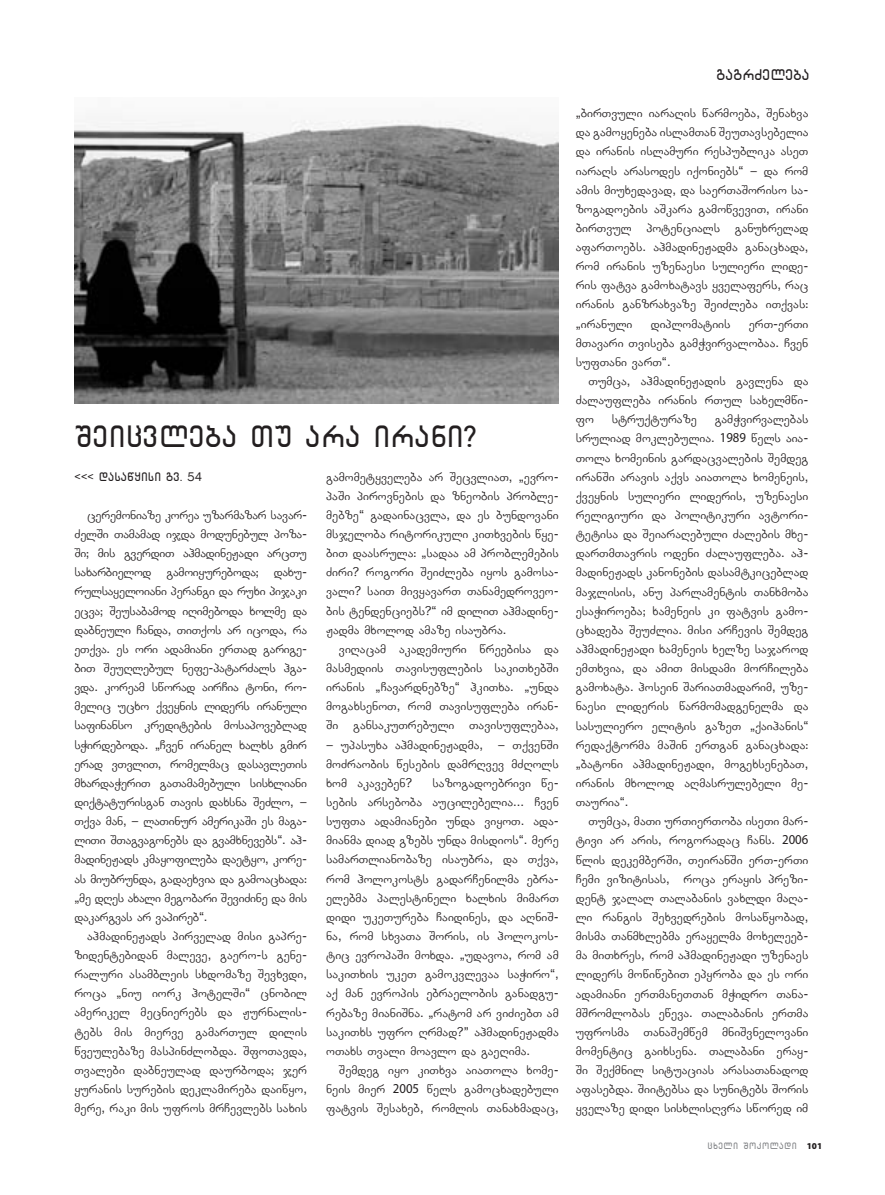
<style>
.page{position:relative;width:885px;height:1195px;background:#fff}
.page>*{position:absolute;margin:0;border:0;box-sizing:border-box;transform-origin:0 0}
.t1{font:30px "Sanet";color:#231f20}
.t2{font:15px "Sanet";color:#231f20}
.t3{font:12.75px/19.2px "A Kolkhety N";color:#231f20;text-align:justify}
.t4{font:12px "Sanet";color:#231f20}
.t5{font:9px "Sanet";letter-spacing:.05em;color:#808285}
.s1{font-family:"Myriad Pro";font-weight:900;color:#231f20}
</style>
<div class="page">
<img style="left:74px;top:119px;width:484px;height:284px">
<h1 class="t1" style="left:74px;top:419px;width:403px">SEICVLEBA TU ARA IRANI?</h1>
<p class="t4" style="left:74px;top:469px;width:129px">&lt;&lt;&lt; DASAWYISI GV. 54</p>
<p class="t3" style="left:74px;top:505px;width:234px;text-indent:13px">CEREMONIAZE KOREA UZARMAZAR SAVAR-ZELSI TAMAMAD IJDA MODUNEBUL POZA-SI; MIS GVERDIT AHMADINEJADI ARCTU SAXARBIELOD GAMOIYUREBODA; DAXU-RULSAYELOIANI PERANGI DA RUXI PIJAKI ECVA; SEUSABAMOD IRIMEBODA XOLME DA DABNEULI CANDA, TITQOS AR ICODA, RA ETQVA. ES ORI ADAMIANI ERTAD GARIGE-BIT SEURLEBUL NEFE-PATARZALS HGA-VDA. KOREAM SWORAD AIRCIA TONI, RO-MELIC UCXO QVEYNIS LIDERS IRANULI SAFINANSO KREDITEBIS MOSAPOVEBLAD SWIRDEBODA. `CVEN IRANEL XALXS GMIR ERAD VTVLIT, ROMELMAC DASAVLETIS MXARDAWERIT GATAMAMEBULI SISXLIANI DIQTATURISGAN TAVIS DAXSNA SEZLO, _ TQVA MAN, _ LATINUR AMERIKASI ES MAGA-LITI STAGVAGONEBS DA GVAMXNEVEBS~. AH-MADINEJADS KMAYOFILEBA DAETYO, KORE-AS MIUBRUNDA, GADAEXVIA DA GAMOACXADA: `ME DRES AXALI MEGOBARI SEVIZINE DA MIS DAKARGVAS AR VAPIREB~.</p>
<p class="t3" style="left:74px;top:926px;width:234px;text-indent:13px">AHMADINEJADS PIRVELAD MISI GAPRE-ZIDENTEBIDAN MALEVE, GAERO-S GENE-RALURI ASAMBLEIS SXDOMAZE SEVXVDI, ROCA `NIU IORK HOTELSI~ CNOBIL AMERIKEL MECNIEREBS DA JURNALIS-TEBS MIS MIERVE GAMARTUL DILIS WVEULEBAZE MASPINZLOBDA. SFOTAVDA, TVALEBI DABNEULAD DAURBODA; JER YURANIS SUREBIS DEKLAMIREBA DAIWYO, MERE, RAKI MIS UFROS MRCEVLEBS SAXIS</p>
<p class="t3" style="left:326px;top:466px;width:234px">GAMOMETYVELEBA AR SECVLIAT, `EVRO-PASI PIROVNEBIS DA ZNEOBIS PROBLE-MEBZE~ GADAINACVLA, DA ES BUNDOVANI MSJELOBA RITORIKULI KITXVEBIS WYE-BIT DAASRULA: `SADAA AM PROBLEMEBIS ZIRI? ROGORI SEIZLEBA IYOS GAMOSA-VALI? SAIT MIVYAVART TANAMEDROVEO-BIS TENDENCIEBS?~ IM DILIT AHMADINE-JADMA MXOLOD AMAZE ISAUBRA.</p>
<p class="t3" style="left:326px;top:639px;width:234px;text-indent:13px">VIRACAM AKADEMIURI WREEBISA DA MASMEDIIS TAVISUFLEBIS SAKITXEBSI IRANIS `CAVARDNEBZE~ HKITXA. `UNDA MOGAXSENOT, ROM TAVISUFLEBA IRAN-SI GANSAKUTREBULI TAVISUFLEBAA, _ UPASUXA AHMADINEJADMA, _ TQVENSI MOZRAOBIS WESEBIS DAMRRVEV MZROLS XOM AKAVEBEN?</p>
<p class="t3" style="left:326px;top:773px;width:234px;text-indent:106px">SAZOGADOEBRIVI WE-SEBIS ARSEBOBA AUCILEBELIA... CVEN SUFTA ADAMIANEBI UNDA VIYOT. ADA-MIANMA DIAD GZEBS UNDA MISDIOS~. MERE SAMARTLIANOBAZE ISAUBRA, DA TQVA, ROM HOLOKOSTS GADARCENILMA EBRA-ELEBMA PALESTINELI XALXIS MIMART DIDI UKETUREBA CAIDINES, DA ARNIS-NA, ROM SXVATA SORIS, IS HOLOKOS-TIC EVROPASI MOXDA. `UDAVOA, ROM AM SAKITXIS UKET GAMOKVLEVAA SAWIRO~, AQ MAN EVROPIS EBRAELOBIS GANADGU-REBAZE MIANISNA. `RATOM AR VIZIEBT AM SAKITXS UFRO RRMAD?” AHMADINEJADMA OTAXS TVALI MOAVLO DA GAERIMA.</p>
<p class="t3" style="left:326px;top:1060px;width:234px;text-indent:13px">SEMDEG IYO KITXVA AIATOLA XOME-NEIS MIER 2005 WELS GAMOCXADEBULI FATVIS SESAXEB, ROMLIS TANAXMADAC,</p>
<p class="t2" style="left:716px;top:66px;width:95px">GAGRZELEBA</p>
<p class="t3" style="left:575px;top:103px;width:234px">`BIRTVULI IARARIS WARMOEBA, SENAXVA DA GAMOYENEBA ISLAMTAN SEUTAVSEBELIA DA IRANIS ISLAMURI RESPUBLIKA ASET IARARS ARASODES IQONIEBS~ _ DA ROM AMIS MIUXEDAVAD, DA SAERTASORISO SA-ZOGADOEBIS ASKARA GAMOWVEVIT, IRANI BIRTVUL POTENCIALS GANUXRELAD AFARTOEBS. AHMADINEJADMA GANACXADA, ROM IRANIS UZENAESI SULIERI LIDE-RIS FATVA GAMOXATAVS YVELAFERS, RAC IRANIS GANZRAXVAZE SEIZLEBA ITQVAS: `IRANULI</p>
<p class="t3" style="left:575px;top:314px;width:234px;text-indent:173px">ERT-ERTI MTAVARI TVISEBA GAMWVIRVALOBAA. CVEN SUFTANI VART~.</p>
<p class="t3" style="left:575px;top:371px;width:234px;text-indent:13px">TUMCA, AHMADINEJADIS GAVLENA DA ZALAUFLEBA IRANIS RTUL SAXELMWI-FO</p>
<p class="t3" style="left:650px;top:314px;width:81px">DIPLOMATIIS</p>
<p class="t3" style="left:611px;top:409px;width:87px">STRUQTURAZE</p>
<p class="t3" style="left:575px;top:409px;width:234px;text-indent:139px">GAMWVIRVALEBAS SRULIAD MOKLEBULIA. 1989 WELS AIA-TOLA XOMEINIS GARDACVALEBIS SEMDEG IRANSI ARAVIS AQVS AIATOLA XOMENEIS, QVEYNIS SULIERI LIDERIS, UZENAESI RELIGIURI DA POLITIKURI AVTORI-TETISA DA SEIARAREBULI ZALEBIS MXE-DARTMTAVRIS ODENI ZALAUFLEBA. AH-MADINEJADS KANONEBIS DASAMTKICEBLAD MAJLISIS, ANU PARLAMENTIS TANXMOBA ESAWIROEBA; XAMENEIS KI FATVIS GAMO-CXADEBA SEUZLIA. MISI ARCEVIS SEMDEG AHMADINEJADI XAMENEIS XELZE SAJAROD EMTXVIA, DA AMIT MISDAMI MORCILEBA GAMOXATA. HOSEIN SARIATMADARIM, UZE-NAESI LIDERIS WARMOMADGENELMA DA SASULIERO ELITIS GAZET `QAIHANIS~ REDAQTORMA MASIN ERTGAN GANACXADA: `BATONI AHMADINEJADI, MOGEXSENEBAT, IRANIS MXOLOD ARMASRULEBELI ME-TAURIA~.</p>
<p class="t3" style="left:575px;top:811px;width:234px;text-indent:13px">TUMCA, MATI URTIERTOBA ISETI MAR-TIVI AR ARIS, ROGORADAC CANS. 2006<br>WLIS DEKEMBERSI, TEIRANSI ERT-ERTI CEMI VIZITISAS, ROCA ERAYIS PREZI-DENT JALAL TALABANIS VAXLDI MARA-LI RANGIS SEXVEDREBIS MOSAWYOBAD, MISMA TANMXLEBMA ERAYELMA MOXELEEB-MA MITXRES, ROM AHMADINEJADI UZENAES LIDERS MOWIWEBIT EPYROBA DA ES ORI ADAMIANI ERTMANETTAN MWIDRO TANA-MSROMLOBAS EWEVA. TALABANIS ERTMA UFROSMA TANASEMWEM MNISVNELOVANI MOMENTIC GAIXSENA. TALABANI ERAY-SI SEQMNIL SITUACIAS ARASATANADOD AFASEBDA. SIITEBSA DA SUNITEBS SORIS YVELAZE DIDI SISXLISRVRA SWORED IM</p>
<p class="t5" style="left:707px;top:1140px;width:116px">CXELI SOKOLADI <span class="s1">101</span></p>
</div>
